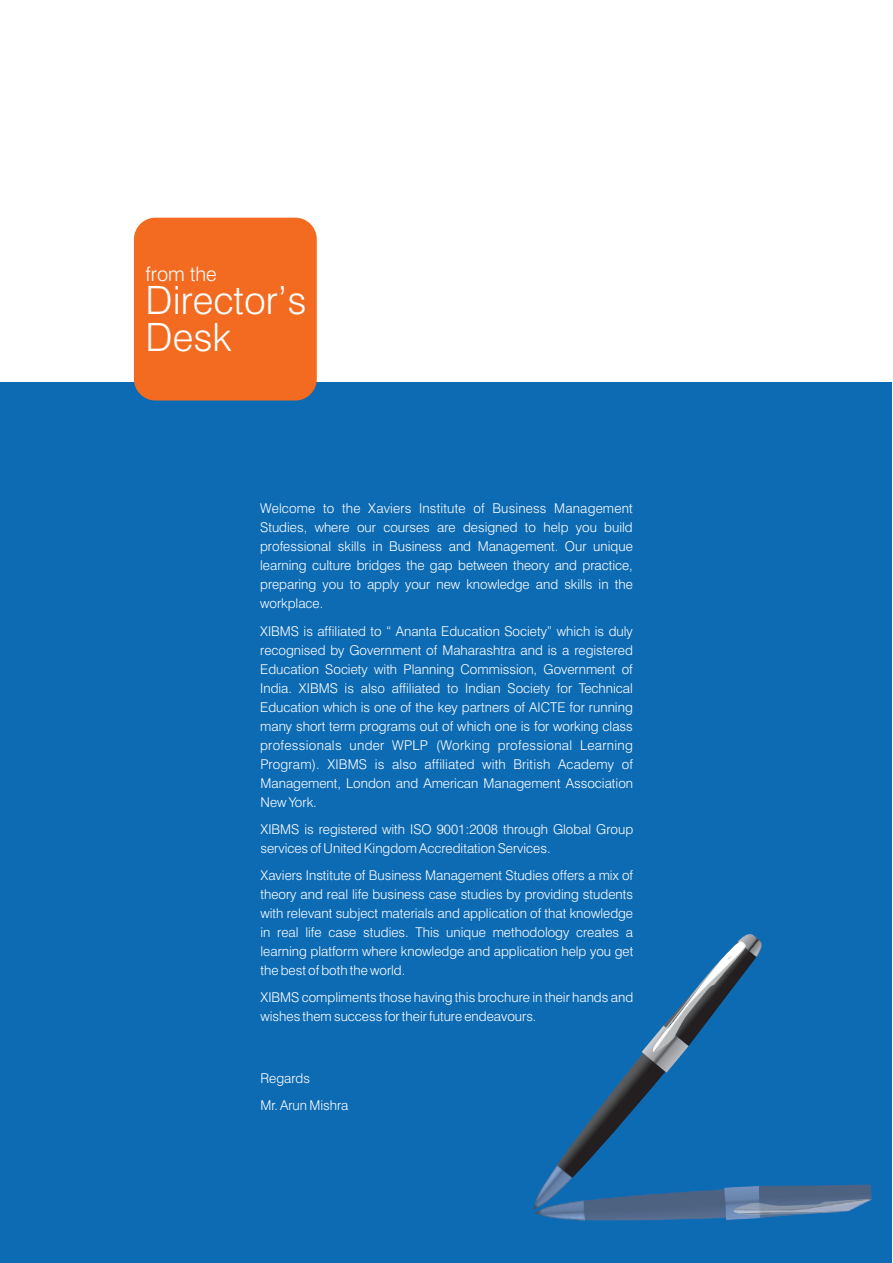
<style>
.page{position:relative;width:893px;height:1263px;background:#fff}
.page>*{position:absolute;margin:0;border:0;box-sizing:border-box;transform-origin:0 0}
.t1{font:300 39px/37px "Swiss 721 BT";color:#fff}
.t2{font:300 19.95px "Swiss 721 BT";color:#fff}
.t3{font:300 13.5px/19px "Swiss 721 BT";color:#fff;text-align:justify}
</style>
<div class="page">
<div style="left:0;top:383px;width:892px;height:880px;background:#0d6bb4"></div>
<div style="left:134px;top:218px;width:183px;height:182px;background:#f36b21;border-radius:22px"></div>
<img style="left:584px;top:1189px;width:140px;height:32px">
<img style="left:539px;top:1200px;width:46px;height:20px">
<img style="left:724px;top:1186px;width:36px;height:34px">
<img style="left:759px;top:1184px;width:113px;height:34px">
<img style="left:737px;top:1213px;width:113px;height:2px">
<img style="left:731px;top:1199px;width:1px;height:12px">
<img style="left:732px;top:1199px;width:140px;height:14px">
<img style="left:733px;top:1199px;width:139px;height:13px">
<img style="left:741px;top:1212px;width:80px;height:2px">
<svg style="left:533px;top:1207px;width:7px;height:7px"></svg>
<img style="left:534px;top:1165px;width:38px;height:42px">
<svg style="left:557px;top:941px;width:200px;height:237px"></svg>
<img style="left:654px;top:944px;width:93px;height:108px">
<img style="left:727px;top:942px;width:17px;height:18px">
<img style="left:714px;top:951px;width:29px;height:33px">
<img style="left:655px;top:980px;width:50px;height:64px">
<img style="left:738px;top:934px;width:18px;height:8px">
<img style="left:755px;top:937px;width:7px;height:20px">
<h2 class="t2" style="left:146px;top:266px;width:73px">from the</h2>
<h1 class="t1" style="left:146px;top:286px;width:162px">Director’s<br>Desk</h1>
<p class="t3" style="left:260px;top:500px;width:374px">Welcome to the Xaviers Institute of Business Management Studies, where our courses are designed to help you build professional skills in Business and Management. Our unique learning culture bridges the gap between theory and practice, preparing you to apply your new knowledge and skills in the workplace.</p>
<p class="t3" style="left:260px;top:622px;width:374px">XIBMS is affiliated to “ Ananta Education Society” which is duly recognised by Government of Maharashtra and is a registered Education Society with Planning Commission, Government of India. XIBMS is also affiliated to Indian Society for Technical Education which is one of the key partners of AICTE for running many short term programs out of which one is for working class professionals under WPLP (Working professional Learning Program). XIBMS is also affiliated with British Academy of Management, London and American Management Association New York.</p>
<p class="t3" style="left:260px;top:821px;width:374px">XIBMS is registered with ISO 9001:2008 through Global Group services of United Kingdom Accreditation Services.</p>
<p class="t3" style="left:260px;top:867px;width:374px">Xaviers Institute of Business Management Studies offers a mix of theory and real life business case studies by providing students with relevant subject materials and application of that knowledge in real life case studies. This unique methodology creates a learning platform where knowledge and application help you get the best of both the world.</p>
<p class="t3" style="left:260px;top:989px;width:374px">XIBMS compliments those having this brochure in their hands and wishes them success for their future endeavours.</p>
<p class="t3" style="left:260px;top:1066px;width:89px;line-height:27.2px">Regards<br>Mr. Arun Mishra</p>
</div>
